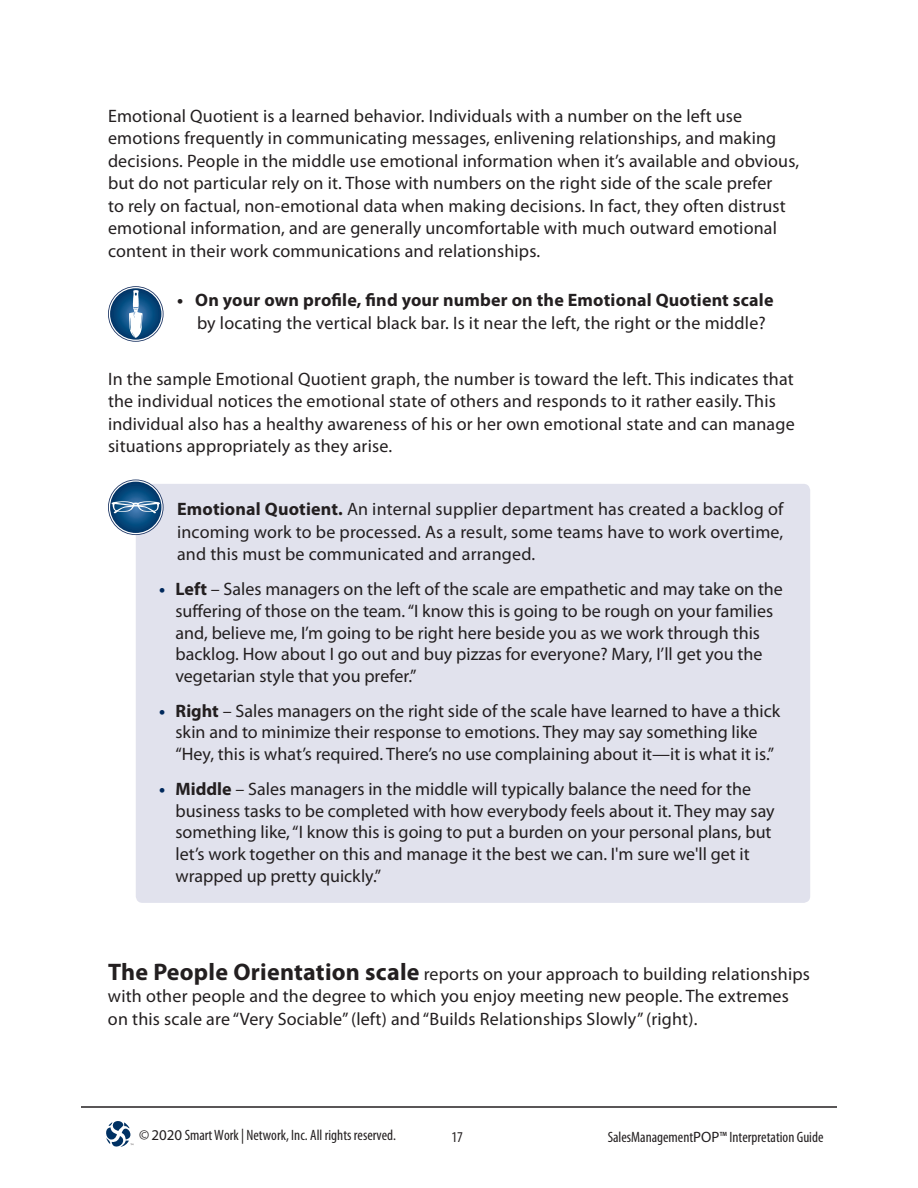
<style>
.page{position:relative;width:918px;height:1188px;background:#fff}
.page>*{position:absolute;margin:0;border:0;box-sizing:border-box;transform-origin:0 0}
.Body{font:18px/22.5px "Myriad Pro";letter-spacing:.01em;color:#231f20}
.Example_Bulleted_Lis{font:18px/21.6px "Myriad Pro";color:#231f20}
.Body-2{font:700 18px "Myriad Pro";letter-spacing:.01em;color:#231f20}
.t1{font:condensed 15px "Myriad Pro";color:#231f20}
.s1{font-weight:700}
.s2{font-weight:700;color:#00295c}
.s3{font-weight:700;font-size:24px}
.s4{font-stretch:normal}
</style>
<div class="page">
<svg style="left:106px;top:1121px;width:27px;height:26px"></svg>
<hr style="left:81px;top:1107px;width:756px;height:1px;background:#231f20">
<div style="left:136px;top:484px;width:674px;height:419px;background:#e1e2ed;border-radius:7px"></div>
<svg style="left:108px;top:480px;width:56px;height:55px"></svg>
<svg style="left:108px;top:286px;width:56px;height:56px"></svg>
<p class="Body" style="left:108px;top:104px;width:693px">Emotional Quotient is a learned behavior. Individuals with a number on the left use emotions frequently in communicating messages, enlivening relationships, and making decisions. People in the middle use emotional information when it’s available and obvious, but do not particular rely on it. Those with numbers on the right side of the scale prefer<br>to rely on factual, non-emotional data when making decisions. In fact, they often distrust emotional information, and are generally uncomfortable with much outward emotional content in their work communications and relationships.</p>
<p class="Body-2" style="left:177px;top:288px;width:598px">• On your own profile, find your number on the Emotional Quotient scale</p>
<p class="Body" style="left:197px;top:311px;width:570px">by locating the vertical black bar. Is it near the left, the right or the middle?</p>
<p class="Body" style="left:108px;top:367px;width:688px">In the sample Emotional Quotient graph, the number is toward the left. This indicates that the individual notices the emotional state of others and responds to it rather easily. This individual also has a healthy awareness of his or her own emotional state and can manage situations appropriately as they arise.</p>
<p class="Body" style="left:177px;top:498px;width:608px;text-align:justify"><span class="s1">Emotional Quotient.</span> An internal supplier department has created a backlog of incoming work to be processed. As a result, some teams have to work overtime, and this must be communicated and arranged.</p>
<p class="Example_Bulleted_Lis" style="left:175px;top:578px;width:609px;text-indent:-16px"><span class="s2">•</span> <span class="s1">Left</span> – Sales managers on the left of the scale are empathetic and may take on the suffering of those on the team. “I know this is going to be rough on your families and, believe me, I’m going to be right here beside you as we work through this backlog. How about I go out and buy pizzas for everyone? Mary, I’ll get you the vegetarian style that you prefer.”</p>
<p class="Example_Bulleted_Lis" style="left:159px;top:700px;width:622px;text-align:center"><span class="s2">•</span> <span class="s1">Right</span> – Sales managers on the right side of the scale have learned to have a thick skin and to minimize their response to emotions. They may say something like “Hey, this is what’s required. There’s no use complaining about it—it is what it is.”</p>
<p class="Example_Bulleted_Lis" style="left:176px;top:778px;width:601px;text-indent:-16px"><span class="s2">•</span> <span class="s1">Middle</span> – Sales managers in the middle will typically balance the need for the business tasks to be completed with how everybody feels about it. They may say something like, “I know this is going to put a burden on your personal plans, but let’s work together on this and manage it the best we can. I'm sure we'll get it wrapped up pretty quickly.”</p>
<p class="Body" style="left:108px;top:962px;width:704px"><span class="s3">The People Orientation scale</span> reports on your approach to building relationships with other people and the degree to which you enjoy meeting new people. The extremes on this scale are “Very Sociable” (left) and “Builds Relationships Slowly” (right).</p>
<p class="t1" style="left:139px;top:1126px;width:259px">© <span class="s4">2020</span> Smart Work | Network, Inc. All rights reserved.</p>
<p class="t1" style="left:451px;top:1128px;width:13px">17</p>
<p class="t1" style="left:608px;top:1128px;width:217px">SalesManagement<span class="s4">POP</span>™ Interpretation Guide</p>
</div>
